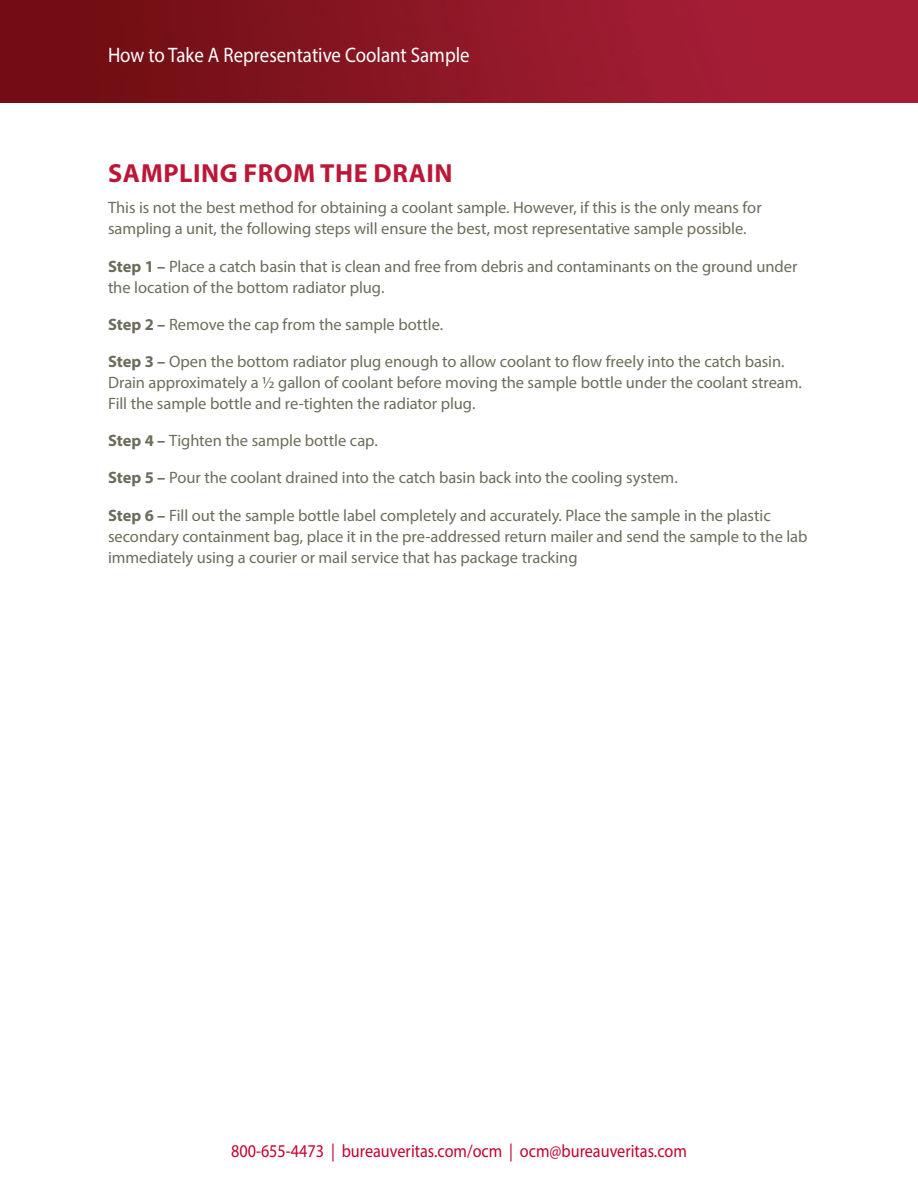
<style>
.page{position:relative;width:918px;height:1188px;background:#fff}
.page>*{position:absolute;margin:0;border:0;box-sizing:border-box;transform-origin:0 0}
.New_Head{font:700 26.25px "Myriad Pro";letter-spacing:.02em;color:#bd1738}
.t1{font:21px "Myriad Pro";color:#fff;scale:.9 1}
.t2{font:18px "Myriad Pro";color:#c5002e;scale:.9 1}
.New_Grey_Body{font:16.5px/21px "Myriad Pro";letter-spacing:-.005em;color:#6d6c5c}
.s1{font-weight:700}
</style>
<div class="page">
<img style="left:0;top:0;width:918px;height:102px">
<p class="t1" style="left:108px;top:42px;width:403px">How to Take A Representative Coolant Sample</p>
<p class="New_Head" style="left:108px;top:156px;width:346px">SAMPLING FROM THE DRAIN</p>
<p class="New_Grey_Body" style="left:108px;top:197px;width:655px">This is not the best method for obtaining a coolant sample. However, if this is the only means for sampling a unit, the following steps will ensure the best, most representative sample possible.</p>
<p class="New_Grey_Body" style="left:108px;top:255px;width:691px"><span class="s1">Step 1 –</span> Place a catch basin that is clean and free from debris and contaminants on the ground under the location of the bottom radiator plug.</p>
<p class="New_Grey_Body" style="left:108px;top:314px;width:337px"><span class="s1">Step 2 –</span> Remove the cap from the sample bottle.</p>
<p class="New_Grey_Body" style="left:108px;top:351px;width:696px"><span class="s1">Step 3 –</span> Open the bottom radiator plug enough to allow coolant to flow freely into the catch basin.<br>Drain approximately a ½ gallon of coolant before moving the sample bottle under the coolant stream.<br>Fill the sample bottle and re-tighten the radiator plug.</p>
<p class="New_Grey_Body" style="left:108px;top:430px;width:271px"><span class="s1">Step 4 –</span> Tighten the sample bottle cap.</p>
<p class="New_Grey_Body" style="left:108px;top:467px;width:571px"><span class="s1">Step 5 –</span> Pour the coolant drained into the catch basin back into the cooling system.</p>
<p class="New_Grey_Body" style="left:108px;top:504px;width:701px"><span class="s1">Step 6 –</span> Fill out the sample bottle label completely and accurately. Place the sample in the plastic secondary containment bag, place it in the pre-addressed return mailer and send the sample to the lab immediately using a courier or mail service that has package tracking</p>
<p class="t2" style="left:231px;top:1139px;width:508px">800-655-4473 | bureauveritas.com/ocm | ocm@bureauveritas.com</p>
</div>
